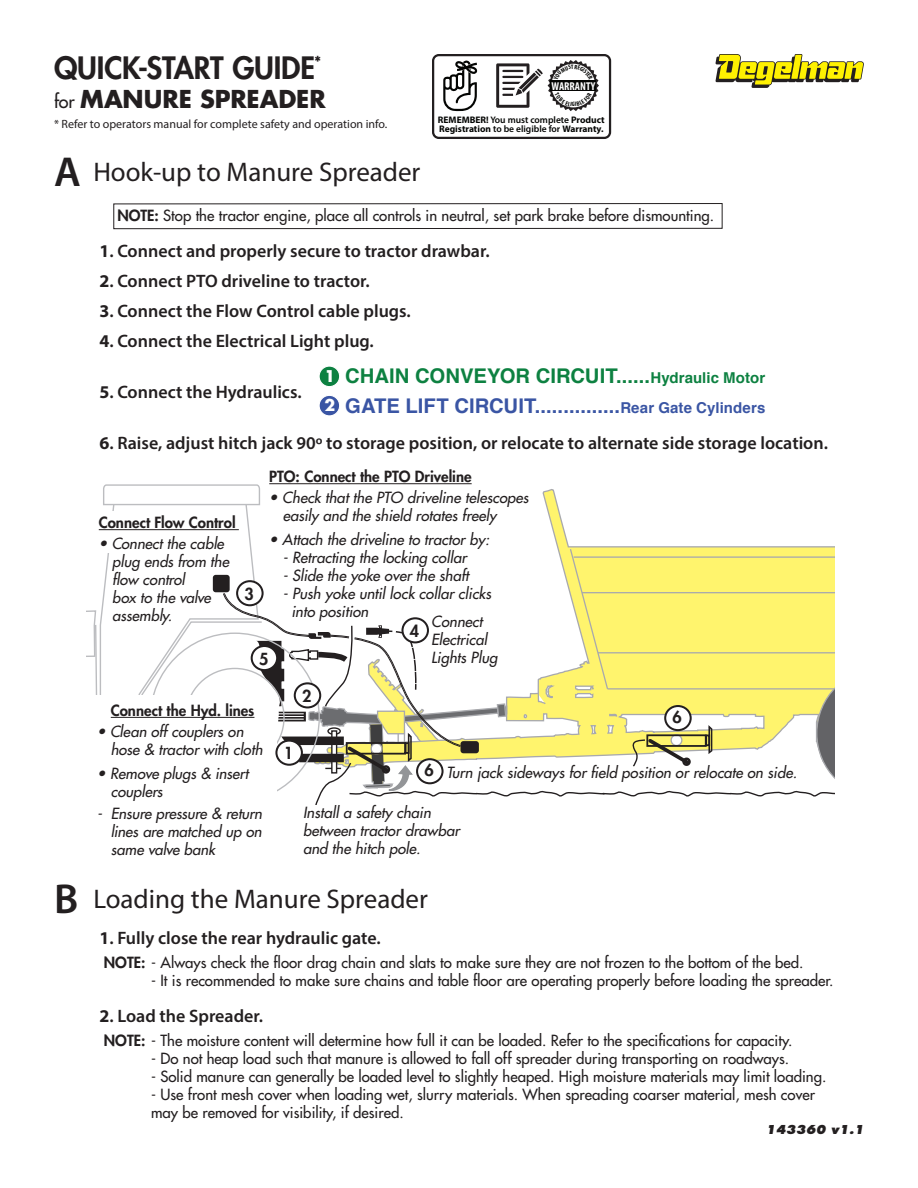
<style>
.page{position:relative;width:918px;height:1188px;background:#fff}
.page>*{position:absolute;margin:0;border:0;box-sizing:border-box;transform-origin:0 0}
.t1{font:600 42px "Myriad Pro";color:#231f20}
.t2{font:800 30px "Futura Std";letter-spacing:-.005em;color:#231f20}
.t3{font:27px "Myriad Pro";color:#231f20}
.t4{font:700 24px "Futura Std";color:#231f20}
.t5{font:700 20.25px/29.4px "Helvetica";color:#3a55a4;text-align:right}
.t6{font:600 18px "Myriad Pro";color:#231f20}
.t7{font:800 16.2px "Futura Std";color:#231f20}
.t8{font:700 15.75px "Futura Std";color:#fff}
.t9{font:500 15px/18px "Futura Std";color:#231f20}
.t10{font:italic 500 15px/18px "Futura Std";color:#231f20}
.t11{font:800 15px "Futura Std";color:#231f20}
.t12{font:12px "Myriad Pro";color:#231f20}
.t13{font:italic 800 12px "Futura Std";color:#231f20}
.t14{font:700 condensed 11.4px "Myriad Pro";color:#fff}
.t15{font:700 9.45px/9.1px "Myriad Pro";color:#040503}
.s1{font-weight:500;font-size:18px}
.s2{font-weight:600}
.s3{font-weight:800}
.s4{font-weight:700}
.s5{color:#0d8141}
.s6{font-size:15px;color:#0d8141}
.s7{font-family:"Futura Std";font-size:15.75px;color:#fff}
.s8{font-size:15px}
</style>
<div class="page">
<hr style="left:269px;top:483px;width:203px;height:1px;background:#231f20">
<svg style="left:87px;top:484px;width:747px;height:321px"></svg>
<div style="left:417px;top:759px;width:26px;height:24px;background:#fff;border-radius:50%"></div>
<div style="left:416px;top:758px;width:28px;height:26px;border:2px solid #231f20;border-radius:50%"></div>
<div style="left:665px;top:706px;width:26px;height:24px;background:#fff;border-radius:50%"></div>
<div style="left:664px;top:705px;width:28px;height:26px;border:2px solid #231f20;border-radius:50%"></div>
<div style="left:295px;top:683px;width:25px;height:24px;background:#fff;border-radius:50%"></div>
<div style="left:294px;top:682px;width:27px;height:26px;border:2px solid #231f20;border-radius:50%"></div>
<div style="left:237px;top:581px;width:26px;height:24px;background:#fff;border-radius:50%"></div>
<div style="left:236px;top:580px;width:28px;height:26px;border:2px solid #231f20;border-radius:50%"></div>
<div style="left:252px;top:646px;width:25px;height:24px;background:#fff;border-radius:50%"></div>
<div style="left:251px;top:645px;width:27px;height:26px;border:2px solid #231f20;border-radius:50%"></div>
<div style="left:276px;top:741px;width:26px;height:24px;background:#fff;border-radius:50%"></div>
<div style="left:275px;top:740px;width:28px;height:26px;border:2px solid #231f20;border-radius:50%"></div>
<div style="left:402px;top:618px;width:26px;height:24px;background:#fff;border-radius:50%"></div>
<div style="left:401px;top:617px;width:28px;height:26px;border:2px solid #231f20;border-radius:50%"></div>
<div style="left:319px;top:395px;width:21px;height:21px;background:#3a55a4;border-radius:50%"></div>
<div style="left:319px;top:395px;width:21px;height:21px;border:1px solid #fff;border-radius:50%"></div>
<div style="left:319px;top:366px;width:21px;height:21px;background:#0d8141;border-radius:50%"></div>
<div style="left:319px;top:366px;width:21px;height:21px;border:1px solid #fff;border-radius:50%"></div>
<div style="left:113px;top:203px;width:610px;height:26px;border:1px solid #231f20"></div>
<svg style="left:716px;top:54px;width:148px;height:34px"></svg>
<svg style="left:443px;top:60px;width:34px;height:51px"></svg>
<div style="left:432px;top:54px;width:179px;height:85px;border:2px solid #231f20;border-radius:6px"></div>
<svg style="left:496px;top:60px;width:103px;height:51px"></svg>
<h2 class="t2" style="left:54px;top:49px;width:269px">QUICK-START GUIDE<sup>*</sup></h2>
<h3 class="t4" style="left:54px;top:83px;width:273px"><span class="s1">for</span> MANURE SPREADER</h3>
<p class="t12" style="left:54px;top:116px;width:335px">* Refer to operators manual for complete safety and operation info.</p>
<h1 class="t1" style="left:54px;top:145px;width:28px">A</h1>
<h3 class="t3" style="left:93px;top:155px;width:329px">Hook-up to Manure Spreader</h3>
<p class="t14" style="left:551px;top:79px;width:45px">WARRANTY</p>
<p class="t15" style="left:438px;top:115px;width:168px">REMEMBER! <span class="s2">You must complete</span> Product<br>Registration <span class="s2">to be eligible for</span> Warranty.</p>
<p class="t9" style="left:117px;top:206px;width:598px"><span class="s3">NOTE:</span> Stop the tractor engine, place all controls in neutral, set park brake before dismounting.</p>
<p class="t6" style="left:99px;top:239px;width:392px"><span class="s4">1</span>. Connect and properly secure to tractor drawbar.</p>
<p class="t6" style="left:99px;top:269px;width:272px"><span class="s4">2</span>. Connect PTO driveline to tractor.</p>
<p class="t6" style="left:99px;top:299px;width:313px"><span class="s4">3</span>. Connect the Flow Control cable plugs.</p>
<p class="t6" style="left:99px;top:329px;width:276px"><span class="s4">4</span>. Connect the Electrical Light plug.</p>
<p class="t6" style="left:99px;top:380px;width:204px"><span class="s4">5</span>. Connect the Hydraulics.</p>
<p class="t6" style="left:99px;top:431px;width:730px"><span class="s4">6</span>. Raise, adjust hitch jack 90º to storage position, or relocate to alternate side storage location.</p>
<h3 class="t5" style="left:324px;top:362px;width:443px"><span class="s5">CHAIN CONVEYOR CIRCUIT......</span><span class="s6">Hydraulic Motor<br></span><span class="s7">2</span> GATE LIFT CIRCUIT...............<span class="s8">Rear Gate Cylinders</span></h3>
<p class="t8" style="left:324px;top:366px;width:12px">1</p>
<p class="t11" style="left:99px;top:513px;width:138px">Connect Flow Control</p>
<p class="t10" style="left:112px;top:535px;width:118px;text-indent:-14px">• Connect the cable plug ends from the flow control<br>box to the valve assembly.</p>
<p class="t11" style="left:269px;top:467px;width:204px">PTO: Connect the PTO Driveline</p>
<p class="t10" style="left:283px;top:489px;width:247px;text-indent:-14px">• Check that the PTO driveline telescopes easily and the shield rotates freely</p>
<p class="t10" style="left:269px;top:531px;width:222px">• Attach the driveline to tractor by:</p>
<p class="t10" style="left:283px;top:549px;width:185px">- Retracting the locking collar</p>
<p class="t10" style="left:283px;top:567px;width:188px">- Slide the yoke over the shaft</p>
<p class="t10" style="left:291px;top:585px;width:201px;text-indent:-9px">- Push yoke until lock collar clicks into position</p>
<p class="t7" style="left:244px;top:584px;width:11px">3</p>
<p class="t10" style="left:431px;top:613px;width:68px">Connect<br>Electrical<br>Lights Plug</p>
<p class="t7" style="left:410px;top:621px;width:11px">4</p>
<p class="t7" style="left:259px;top:648px;width:11px">5</p>
<h1 class="t1" style="left:54px;top:872px;width:26px">B</h1>
<p class="t11" style="left:111px;top:701px;width:145px">Connect the Hyd. lines</p>
<p class="t10" style="left:111px;top:723px;width:153px;text-indent:-14px">• Clean off couplers on hose &amp; tractor with cloth</p>
<p class="t10" style="left:111px;top:765px;width:139px;text-indent:-14px">• Remove plugs &amp; insert couplers</p>
<p class="t10" style="left:111px;top:805px;width:153px;text-align:justify;text-indent:-14px">- Ensure pressure &amp; return lines are matched up on same valve bank</p>
<p class="t7" style="left:284px;top:743px;width:11px">1</p>
<p class="t7" style="left:302px;top:686px;width:11px">2</p>
<p class="t7" style="left:673px;top:707px;width:11px">6</p>
<p class="t7" style="left:424px;top:760px;width:11px">6</p>
<p class="t10" style="left:446px;top:764px;width:352px">Turn jack sideways for field position or relocate on side.</p>
<p class="t10" style="left:303px;top:803px;width:158px">Install a safety chain between tractor drawbar and the hitch pole.</p>
<h3 class="t3" style="left:93px;top:882px;width:336px">Loading the Manure Spreader</h3>
<p class="t6" style="left:99px;top:927px;width:283px"><span class="s4">1</span>. Fully close the rear hydraulic gate.</p>
<p class="t9" style="left:104px;top:954px;width:701px"><span class="s3">NOTE:</span> - Always check the floor drag chain and slats to make sure they are not frozen to the bottom of the bed.</p>
<p class="t9" style="left:151px;top:972px;width:684px">- It is recommended to make sure chains and table floor are operating properly before loading the spreader.</p>
<p class="t6" style="left:99px;top:1005px;width:165px"><span class="s4">2</span>. Load the Spreader.</p>
<p class="t9" style="left:104px;top:1032px;width:690px"><span class="s3">NOTE:</span> - The moisture content will determine how full it can be loaded. Refer to the specifications for capacity.</p>
<p class="t9" style="left:151px;top:1050px;width:640px">- Do not heap load such that manure is allowed to fall off spreader during transporting on roadways.</p>
<p class="t9" style="left:151px;top:1068px;width:677px">- Solid manure can generally be loaded level to slightly heaped. High moisture materials may limit loading.</p>
<p class="t9" style="left:151px;top:1086px;width:665px">- Use front mesh cover when loading wet, slurry materials. When spreading coarser material, mesh cover may be removed for visibility, if desired.</p>
<p class="t13" style="left:766px;top:1122px;width:100px">143360 v1.1</p>
</div>
